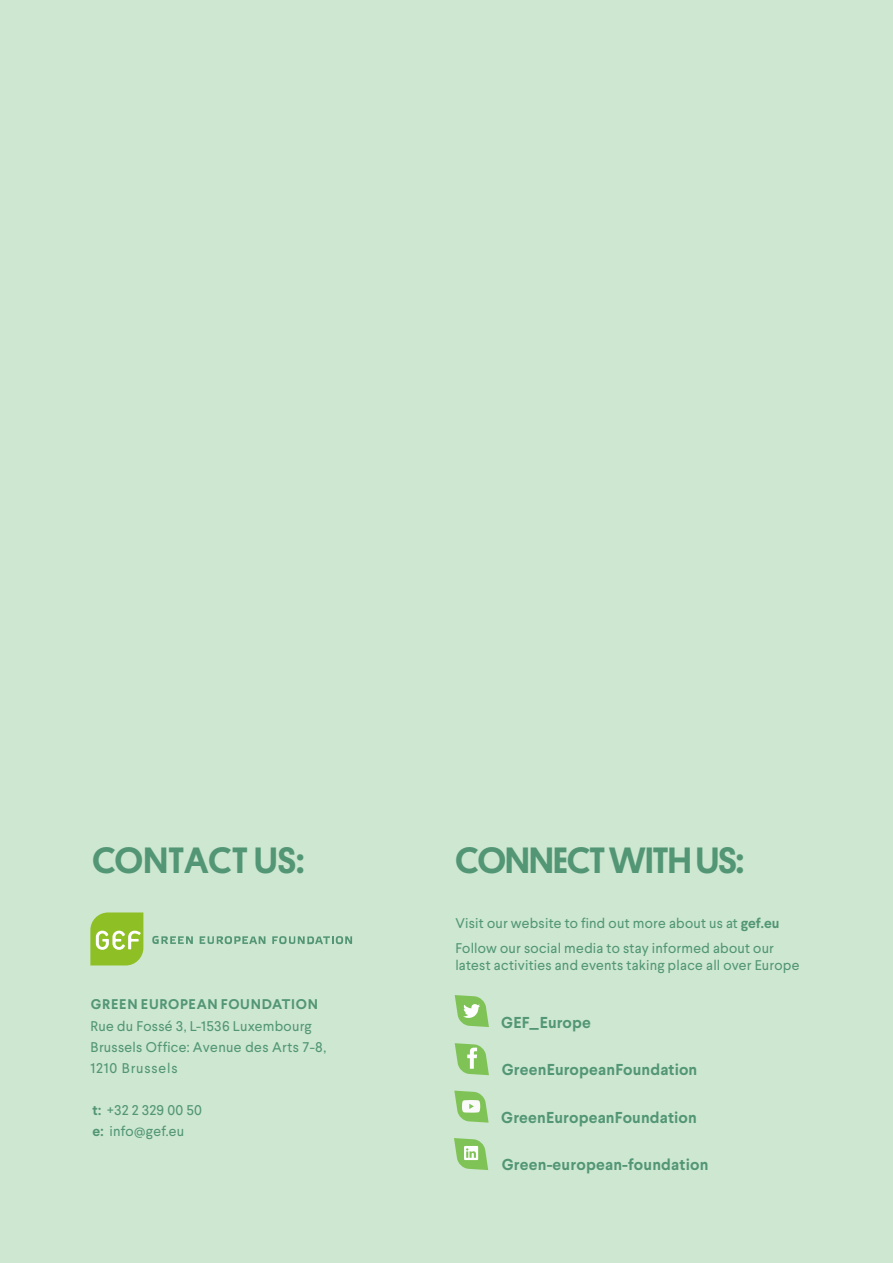
<style>
.page{position:relative;width:893px;height:1263px;background:#cde7d0}
.page>*{position:absolute;margin:0;border:0;box-sizing:border-box;transform-origin:0 0}
.t1{font:500 36.9px "Platform";letter-spacing:-.02em;color:#529676}
.t2{font:500 36.9px "Platform";letter-spacing:.01em;color:#529676}
.t3{font:700 15.75px "Larsseit";letter-spacing:.01em;color:#529676}
.t4{font:14.1px/21px "Larsseit";letter-spacing:.02em;color:#529676}
.t5{font:700 14.1px "Larsseit";letter-spacing:.05em;color:#529676}
.s1{font-weight:700}
</style>
<div class="page">
<svg style="left:455px;top:1043px;width:34px;height:32px"></svg>
<svg style="left:454px;top:995px;width:35px;height:32px"></svg>
<svg style="left:454px;top:1090px;width:35px;height:33px"></svg>
<svg style="left:454px;top:1138px;width:34px;height:32px"></svg>
<svg style="left:152px;top:936px;width:41px;height:8px"></svg>
<svg style="left:200px;top:936px;width:65px;height:8px"></svg>
<svg style="left:272px;top:936px;width:80px;height:8px"></svg>
<svg style="left:90px;top:912px;width:53px;height:53px;background:#9fc949"></svg>
<h1 class="t2" style="left:92px;top:834px;width:213px">CONTACT US:</h1>
<p class="t5" style="left:91px;top:995px;width:229px">GREEN EUROPEAN FOUNDATION</p>
<p class="t4" style="left:91px;top:1015px;width:237px">Rue du Fossé 3, L-1536 Luxembourg<br>Brussels Office: Avenue des Arts 7-8,<br>1210 Brussels</p>
<p class="t4" style="left:92px;top:1099px;width:111px"><span class="s1">t:</span> +32 2 329 00 50 <span class="s1">e:</span> info@gef.eu</p>
<h1 class="t1" style="left:455px;top:834px;width:290px">CONNECT WITH US:</h1>
<p class="t4" style="left:455px;top:910px;width:326px;line-height:24.9px">Visit our website to find out more about us at <span class="s1">gef.eu<br></span>Follow our social media to stay informed about our</p>
<p class="t4" style="left:455px;top:954px;width:346px">latest activities and events taking place all over Europe</p>
<p class="t3" style="left:501px;top:1012px;width:91px">GEF_Europe</p>
<p class="t3" style="left:502px;top:1059px;width:197px">GreenEuropeanFoundation</p>
<p class="t3" style="left:501px;top:1107px;width:197px">GreenEuropeanFoundation</p>
<p class="t3" style="left:502px;top:1154px;width:208px">Green-european-foundation</p>
</div>
